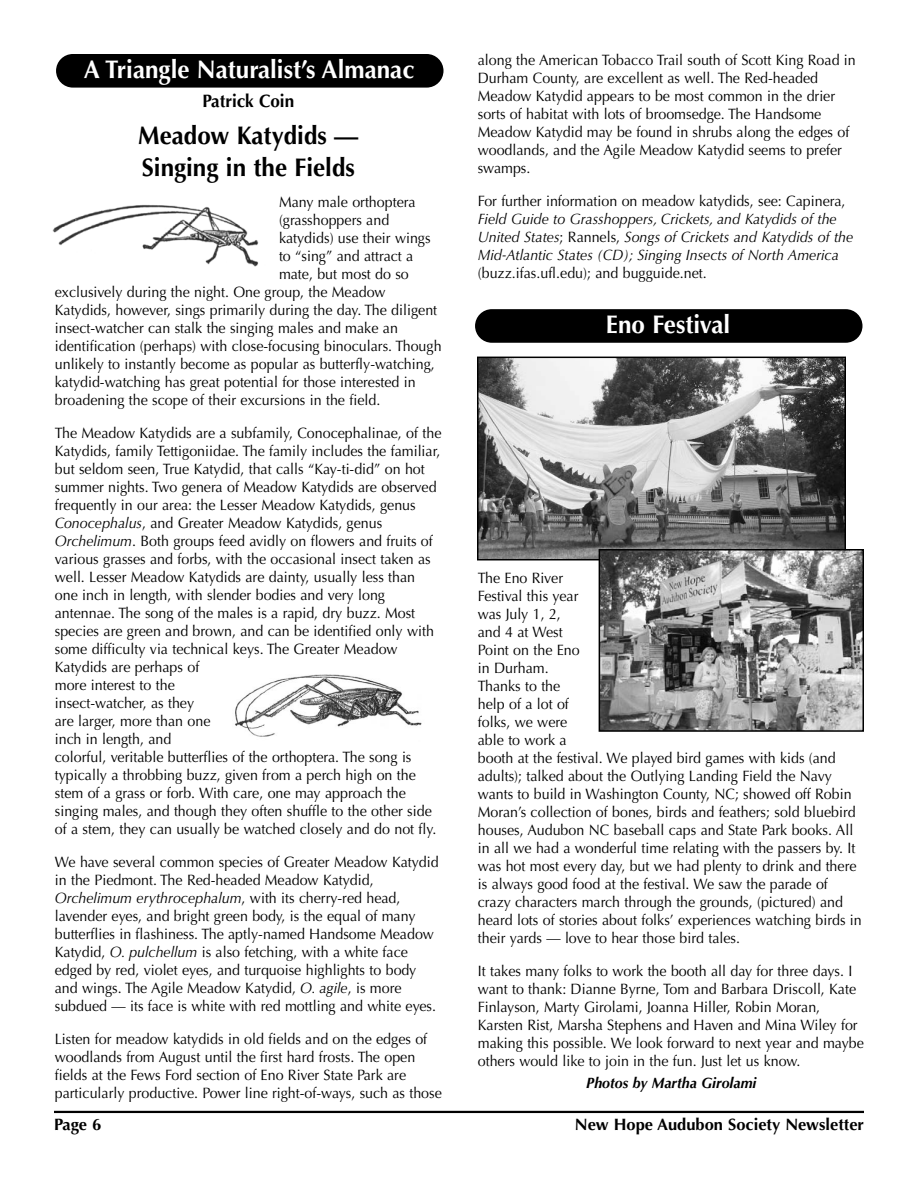
<style>
.page{position:relative;width:918px;height:1188px;background:#fff}
.page>*{position:absolute;margin:0;border:0;box-sizing:border-box;transform-origin:0 0}
.t1{font:700 25.5px "Optima";color:#fff;scale:.95 1}
.t2{font:700 25.5px/31.5px "Optima";color:#000;scale:.95 1}
.t3{font:700 18px "Optima";color:#000;scale:.95 1}
.t4{font:700 16.5px "Optima";color:#000}
.t5{font:15px/18px "Optima";color:#000;scale:.95 1}
.t6{font:italic 15px/18px "Optima";color:#000;scale:.95 1}
.t7{font:italic 700 15px "Optima";color:#000;scale:.95 1}
.s1{font-style:italic}
.s2{font-style:normal}
</style>
<div class="page">
<hr style="left:54px;top:1111px;width:810px;height:2px;background:#000">
<div style="left:56px;top:54px;width:388px;height:34px;background:#000;border-radius:17px"></div>
<div style="left:475px;top:309px;width:387px;height:34px;background:#000;border-radius:17px"></div>
<img style="left:52px;top:205px;width:207px;height:62px">
<img style="left:235px;top:674px;width:187px;height:63px">
<img style="left:480px;top:360px;width:363px;height:197px">
<div style="left:477px;top:357px;width:369px;height:203px;border:2px solid #000"></div>
<img style="left:602px;top:552px;width:259px;height:177px">
<div style="left:599px;top:549px;width:265px;height:183px;border:2px solid #000"></div>
<h1 class="t1" style="left:84px;top:59px;width:350px">A Triangle Naturalist’s Almanac</h1>
<p class="t3" style="left:203px;top:93px;width:98px">Patrick Coin</p>
<h1 class="t2" style="left:138px;top:122px;width:233px">Meadow Katydids —<br>Singing in the Fields</h1>
<p class="t5" style="left:279px;top:194px;width:145px">Many male orthoptera</p>
<p class="t5" style="left:279px;top:212px;width:118px">(grasshoppers and</p>
<p class="t5" style="left:279px;top:230px;width:161px">katydids) use their wings</p>
<p class="t5" style="left:279px;top:248px;width:143px">to “sing” and attract a</p>
<p class="t5" style="left:279px;top:266px;width:138px">mate, but most do so</p>
<p class="t5" style="left:55px;top:284px;width:350px">exclusively during the night. One group, the Meadow</p>
<p class="t5" style="left:55px;top:302px;width:404px">Katydids, however, sings primarily during the day. The diligent</p>
<p class="t5" style="left:55px;top:320px;width:363px">insect-watcher can stalk the singing males and make an</p>
<p class="t5" style="left:55px;top:338px;width:409px">identification (perhaps) with close-focusing binoculars. Though</p>
<p class="t5" style="left:55px;top:356px;width:401px">unlikely to instantly become as popular as butterfly-watching,</p>
<p class="t5" style="left:55px;top:374px;width:381px">katydid-watching has great potential for those interested in</p>
<p class="t5" style="left:55px;top:392px;width:344px">broadening the scope of their excursions in the field.</p>
<p class="t5" style="left:55px;top:425px;width:409px">The Meadow Katydids are a subfamily, Conocephalinae, of the Katydids, family Tettigoniidae. The family includes the familiar, but seldom seen, True Katydid, that calls “Kay-ti-did” on hot summer nights. Two genera of Meadow Katydids are observed frequently in our area: the Lesser Meadow Katydids, genus <span class="s1">Conocephalus</span>, and Greater Meadow Katydids, genus <span class="s1">Orchelimum</span>. Both groups feed avidly on flowers and fruits of various grasses and forbs, with the occasional insect taken as well. Lesser Meadow Katydids are dainty, usually less than one inch in length, with slender bodies and very long antennae. The song of the males is a rapid, dry buzz. Most species are green and brown, and can be identified only with some difficulty via technical keys. The Greater Meadow Katydids are perhaps of<br>more interest to the<br>insect-watcher, as they<br>are larger, more than one<br>inch in length, and<br>colorful, veritable butterflies of the orthoptera. The song is typically a throbbing buzz, given from a perch high on the stem of a grass or forb. With care, one may approach the singing males, and though they often shuffle to the other side of a stem, they can usually be watched closely and do not fly.</p>
<p class="t5" style="left:55px;top:854px;width:406px">We have several common species of Greater Meadow Katydid in the Piedmont. The Red-headed Meadow Katydid, <span class="s1">Orchelimum erythrocephalum</span>, with its cherry-red head, lavender eyes, and bright green body, is the equal of many butterflies in flashiness. The aptly-named Handsome Meadow Katydid, <span class="s1">O. pulchellum</span> is also fetching, with a white face edged by red, violet eyes, and turquoise highlights to body and wings. The Agile Meadow Katydid, <span class="s1">O. agile</span>, is more subdued — its face is white with red mottling and white eyes.</p>
<p class="t5" style="left:55px;top:1031px;width:409px">Listen for meadow katydids in old fields and on the edges of woodlands from August until the first hard frosts. The open fields at the Fews Ford section of Eno River State Park are particularly productive. Power line right-of-ways, such as those</p>
<p class="t5" style="left:478px;top:53px;width:399px">along the American Tobacco Trail south of Scott King Road in Durham County, are excellent as well. The Red-headed Meadow Katydid appears to be most common in the drier sorts of habitat with lots of broomsedge. The Handsome Meadow Katydid may be found in shrubs along the edges of woodlands, and the Agile Meadow Katydid seems to prefer swamps.</p>
<p class="t5" style="left:478px;top:194px;width:388px">For further information on meadow katydids, see: Capinera,</p>
<p class="t6" style="left:478px;top:212px;width:397px">Field Guide to Grasshoppers, Crickets, and Katydids of the<br>United States<span class="s2">; Rannels,</span> Songs of Crickets and Katydids of the<br>Mid-Atlantic States (CD); Singing Insects of North America</p>
<p class="t5" style="left:478px;top:266px;width:242px">(buzz.ifas.ufl.edu); and bugguide.net.</p>
<h1 class="t1" style="left:606px;top:314px;width:132px">Eno Festival</h1>
<p class="t5" style="left:478px;top:570px;width:406px">The Eno River<br>Festival this year<br>was July 1, 2,<br>and 4 at West<br>Point on the Eno<br>in Durham.<br>Thanks to the<br>help of a lot of<br>folks, we were<br>able to work a<br>booth at the festival. We played bird games with kids (and adults); talked about the Outlying Landing Field the Navy wants to build in Washington County, NC; showed off Robin Moran’s collection of bones, birds and feathers; sold bluebird houses, Audubon NC baseball caps and State Park books. All in all we had a wonderful time relating with the passers by. It was hot most every day, but we had plenty to drink and there is always good food at the festival. We saw the parade of crazy characters march through the grounds, (pictured) and heard lots of stories about folks’ experiences watching birds in their yards — love to hear those bird tales.</p>
<p class="t5" style="left:478px;top:963px;width:408px">It takes many folks to work the booth all day for three days. I want to thank: Dianne Byrne, Tom and Barbara Driscoll, Kate Finlayson, Marty Girolami, Joanna Hiller, Robin Moran, Karsten Rist, Marsha Stephens and Haven and Mina Wiley for making this possible. We look forward to next year and maybe others would like to join in the fun. Just let us know.</p>
<p class="t7" style="left:586px;top:1077px;width:181px">Photos by Martha Girolami</p>
<p class="t4" style="left:54px;top:1117px;width:49px">Page 6</p>
<p class="t4" style="left:575px;top:1117px;width:291px">New Hope Audubon Society Newsletter</p>
</div>
